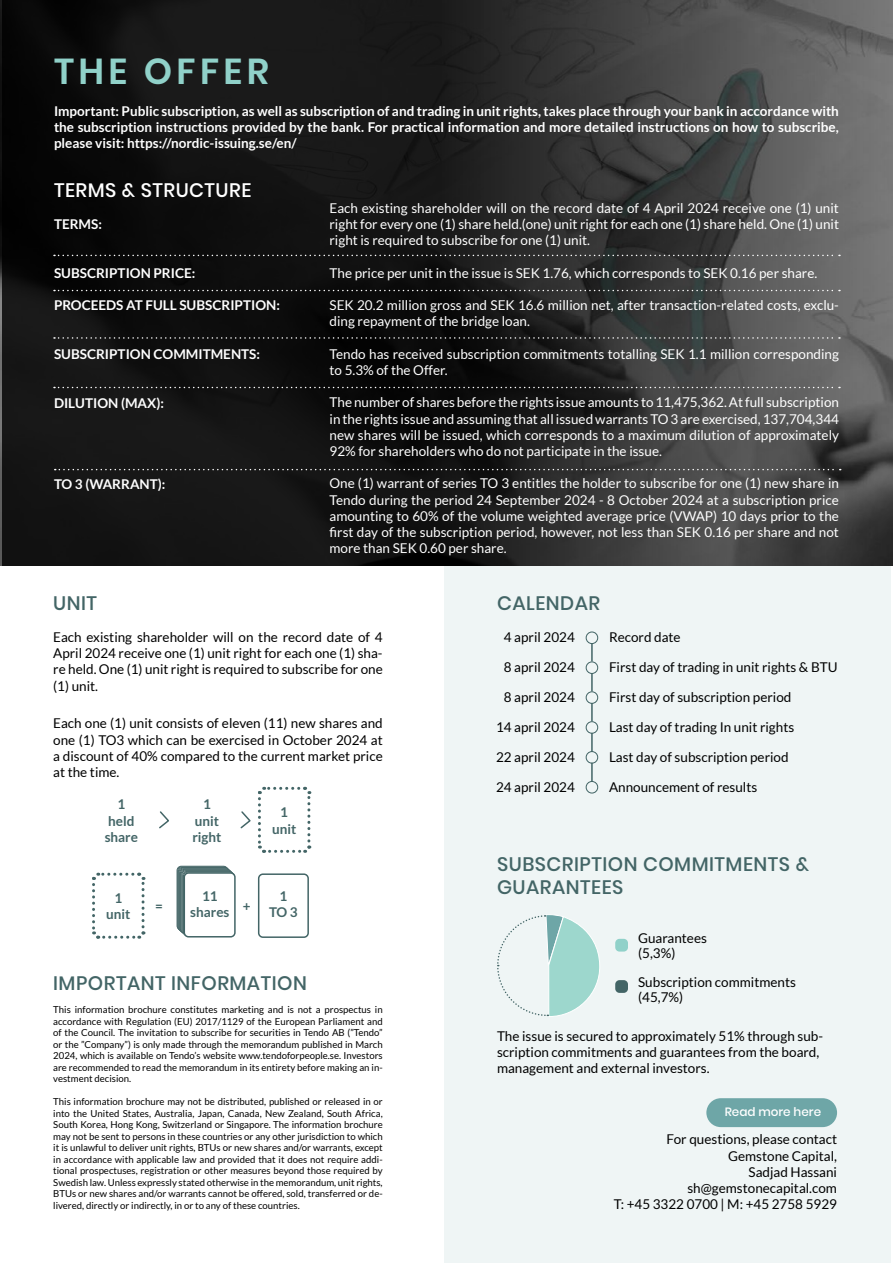
<style>
.page{position:relative;width:893px;height:1263px;background:#fff}
.page>*{position:absolute;margin:0;border:0;box-sizing:border-box;transform-origin:0 0}
.t1{font:600 36px "Poppins";letter-spacing:.12em;color:#90d1c9}
.t2{font:500 19.5px/23.4px "Poppins";letter-spacing:.025em;color:#436566}
.t3{font:500 19.5px "Poppins";letter-spacing:.025em;color:#fff}
.t4{font:13.5px/16.2px "Lato";color:#fff;text-align:justify}
.t5{font:13.5px/16.2px "Lato";color:#000}
.t6{font:700 13.5px/16.2px "Lato";color:#fff;text-align:justify}
.t7{font:700 13.5px/16.2px "Lato";color:#436566;text-align:center}
.t8{font:500 12px "Poppins";color:#fff}
.t9{font:9.6px/11.6px "Lato";color:#000;text-align:justify}
</style>
<div class="page">
<div style="left:444px;top:558px;width:447px;height:705px;background:#eff5f5"></div>
<svg style="left:2px;top:0;width:891px;height:566px;background:#282828"></svg>
<svg style="left:54px;top:255px;width:786px;height:1px"></svg>
<svg style="left:54px;top:290px;width:786px;height:1px"></svg>
<svg style="left:54px;top:337px;width:786px;height:2px;background:#494949"></svg>
<svg style="left:54px;top:387px;width:786px;height:1px"></svg>
<svg style="left:55px;top:469px;width:786px;height:1px"></svg>
<div style="left:178px;top:867px;width:51px;height:64px;border:1px solid #436566;border-radius:4px"></div>
<div style="left:179px;top:868px;width:51px;height:65px;border:1px solid #436566;border-radius:4px"></div>
<div style="left:180px;top:869px;width:51px;height:64px;border:1px solid #436566;border-radius:4px"></div>
<div style="left:182px;top:870px;width:51px;height:64px;border:1px solid #436566;border-radius:4px"></div>
<div style="left:184px;top:873px;width:51px;height:64px;background:#fff;border-radius:4px"></div>
<div style="left:184px;top:872px;width:52px;height:65px;border:2px solid #436566;border-radius:4px"></div>
<div style="left:258px;top:873px;width:51px;height:65px;border:2px solid #436566;border-radius:4px"></div>
<svg style="left:92px;top:872px;width:54px;height:67px"></svg>
<svg style="left:159px;top:811px;width:10px;height:18px"></svg>
<svg style="left:240px;top:786px;width:72px;height:67px"></svg>
<svg style="left:497px;top:915px;width:103px;height:102px"></svg>
<div style="left:615px;top:939px;width:13px;height:12px;background:#90d1c9;border-radius:4px"></div>
<div style="left:615px;top:980px;width:13px;height:13px;background:#436566;border-radius:4px"></div>
<svg style="left:591px;top:764px;width:2px;height:17px"></svg>
<svg style="left:591px;top:734px;width:2px;height:17px"></svg>
<svg style="left:591px;top:704px;width:2px;height:17px"></svg>
<svg style="left:591px;top:674px;width:2px;height:17px"></svg>
<svg style="left:591px;top:644px;width:2px;height:17px"></svg>
<div style="left:586px;top:631px;width:12px;height:13px;border:1px solid #436566;border-radius:50%"></div>
<div style="left:586px;top:661px;width:12px;height:13px;border:1px solid #436566;border-radius:50%"></div>
<div style="left:586px;top:691px;width:12px;height:13px;border:1px solid #436566;border-radius:50%"></div>
<div style="left:586px;top:721px;width:12px;height:13px;border:1px solid #436566;border-radius:50%"></div>
<div style="left:586px;top:751px;width:12px;height:13px;border:1px solid #436566;border-radius:50%"></div>
<div style="left:586px;top:781px;width:12px;height:12px;border:1px solid #436566;border-radius:50%"></div>
<div style="left:706px;top:1098px;width:131px;height:29px;background:#6ea6a7;border-radius:14px"></div>
<h1 class="t1" style="left:54px;top:51px;width:216px">THE OFFER</h1>
<p class="t6" style="left:54px;top:103px;width:786px">Important: Public subscription, as well as subscription of and trading in unit rights, takes place through your bank in accordance with the subscription instructions provided by the bank. For practical information and more detailed instructions on how to subscribe, please visit: https://nordic-issuing.se/en/</p>
<h2 class="t3" style="left:54px;top:179px;width:199px">TERMS &amp; STRUCTURE</h2>
<h3 class="t6" style="left:54px;top:216px;width:49px">TERMS:</h3>
<h3 class="t6" style="left:54px;top:265px;width:143px">SUBSCRIPTION PRICE:</h3>
<h3 class="t6" style="left:54px;top:297px;width:227px">PROCEEDS AT FULL SUBSCRIPTION:</h3>
<h3 class="t6" style="left:54px;top:346px;width:208px">SUBSCRIPTION COMMITMENTS:</h3>
<h3 class="t6" style="left:54px;top:394px;width:111px">DILUTION (MAX):</h3>
<h3 class="t4" style="left:330px;top:200px;width:511px">Each existing shareholder will on the record date of 4 April 2024 receive one (1) unit right for every one (1) share held.(one) unit right for each one (1) share held. One (1) unit right is required to subscribe for one (1) unit.</h3>
<h3 class="t4" style="left:330px;top:265px;width:489px">The price per unit in the issue is SEK 1.76, which corresponds to SEK 0.16 per share.</h3>
<h3 class="t4" style="left:330px;top:297px;width:511px">SEK 20.2 million gross and SEK 16.6 million net, after transaction-related costs, exclu&shy;ding repayment of the bridge loan.</h3>
<h3 class="t4" style="left:330px;top:346px;width:511px">Tendo has received subscription commitments totalling SEK 1.1 million corresponding to 5.3% of the Offer.</h3>
<p class="t4" style="left:330px;top:394px;width:511px">The number of shares before the rights issue amounts to 11,475,362. At full subscription in the rights issue and assuming that all issued warrants TO 3 are exercised, 137,704,344 new shares will be issued, which corresponds to a maximum dilution of approximately 92% for shareholders who do not participate in the issue.</p>
<p class="t4" style="left:330px;top:475px;width:511px">One (1) warrant of series TO 3 entitles the holder to subscribe for one (1) new share in Tendo during the period 24 September 2024 - 8 October 2024 at a subscription price amounting to 60% of the volume weighted average price (VWAP) 10 days prior to the first day of the subscription period, however, not less than SEK 0.16 per share and not more than SEK 0.60 per share.</p>
<h3 class="t6" style="left:54px;top:475px;width:113px">TO 3 (WARRANT):</h3>
<h2 class="t2" style="left:53px;top:591px;width:45px">UNIT</h2>
<h3 class="t5" style="left:53px;top:629px;width:331px;text-align:justify">Each existing shareholder will on the record date of 4<br>April 2024 receive one (1) unit right for each one (1) sha&shy;re held. One (1) unit right is required to subscribe for one (1) unit.</h3>
<h3 class="t5" style="left:53px;top:715px;width:331px;text-align:justify">Each one (1) unit consists of eleven (11) new shares and one (1) TO3 which can be exercised in October 2024 at a discount of 40% compared to the current market price at the time.</h3>
<h3 class="t7" style="left:105px;top:796px;width:35px">1 held share</h3>
<h3 class="t7" style="left:192px;top:796px;width:31px">1 unit right</h3>
<h3 class="t7" style="left:272px;top:804px;width:26px">1 unit</h3>
<h3 class="t7" style="left:106px;top:890px;width:26px">1 unit</h3>
<h3 class="t7" style="left:190px;top:887px;width:41px">11 shares</h3>
<h3 class="t7" style="left:269px;top:887px;width:30px">1<br>TO 3</h3>
<h3 class="t7" style="left:155px;top:897px;width:9px">=</h3>
<h3 class="t7" style="left:243px;top:897px;width:9px">+</h3>
<h2 class="t2" style="left:53px;top:971px;width:255px">IMPORTANT INFORMATION</h2>
<p class="t9" style="left:53px;top:1004px;width:331px">This information brochure constitutes marketing and is not a prospectus in accordance with Regulation (EU) 2017/1129 of the European Parliament and of the Council. The invitation to subscribe for securities in Tendo AB (”Tendo” or the ”Company”) is only made through the memorandum published in March 2024, which is available on Tendo’s website www.tendoforpeople.se. Investors are recommended to read the memorandum in its entirety before making an in&shy;vestment decision.</p>
<p class="t9" style="left:53px;top:1096px;width:331px">This information brochure may not be distributed, published or released in or into the United States, Australia, Japan, Canada, New Zealand, South Africa, South Korea, Hong Kong, Switzerland or Singapore. The information brochure may not be sent to persons in these countries or any other jurisdiction to which it is unlawful to deliver unit rights, BTUs or new shares and/or warrants, except in accordance with applicable law and provided that it does not require addi&shy;tional prospectuses, registration or other measures beyond those required by Swedish law. Unless expressly stated otherwise in the memorandum, unit rights, BTUs or new shares and/or warrants cannot be offered, sold, transferred or de&shy;livered, directly or indirectly, in or to any of these countries.</p>
<h2 class="t2" style="left:497px;top:591px;width:105px">CALENDAR</h2>
<h3 class="t5" style="left:504px;top:629px;width:73px">4 april 2024</h3>
<h3 class="t5" style="left:504px;top:659px;width:73px">8 april 2024</h3>
<h3 class="t5" style="left:504px;top:689px;width:73px">8 april 2024</h3>
<h3 class="t5" style="left:496px;top:719px;width:80px">14 april 2024</h3>
<h3 class="t5" style="left:496px;top:749px;width:80px">22 april 2024</h3>
<h3 class="t5" style="left:496px;top:779px;width:80px">24 april 2024</h3>
<h3 class="t5" style="left:609px;top:629px;width:73px">Record date</h3>
<h3 class="t5" style="left:609px;top:659px;width:230px">First day of trading in unit rights &amp; BTU</h3>
<h3 class="t5" style="left:609px;top:689px;width:184px">First day of subscription period</h3>
<h3 class="t5" style="left:609px;top:719px;width:187px">Last day of trading In unit rights</h3>
<h3 class="t5" style="left:609px;top:749px;width:181px">Last day of subscription period</h3>
<h3 class="t5" style="left:609px;top:779px;width:150px">Announcement of results</h3>
<h2 class="t2" style="left:497px;top:853px;width:313px">SUBSCRIPTION COMMITMENTS &amp;<br>GUARANTEES</h2>
<h3 class="t5" style="left:638px;top:931px;width:70px;line-height:15px">Guarantees (5,3%)</h3>
<h3 class="t5" style="left:638px;top:974px;width:159px;line-height:15px">Subscription commitments (45,7%)</h3>
<h3 class="t5" style="left:497px;top:1027px;width:328px">The issue is secured to approximately 51% through sub&shy;scription commitments and guarantees from the board, management and external investors.</h3>
<p class="t8" style="left:725px;top:1105px;width:98px">Read more here</p>
<h3 class="t5" style="left:614px;top:1131px;width:225px;text-align:right">For questions, please contact<br>Gemstone Capital,<br>Sadjad Hassani sh@gemstonecapital.com<br>T: +45 3322 0700 | M: +45 2758 5929</h3>
</div>
